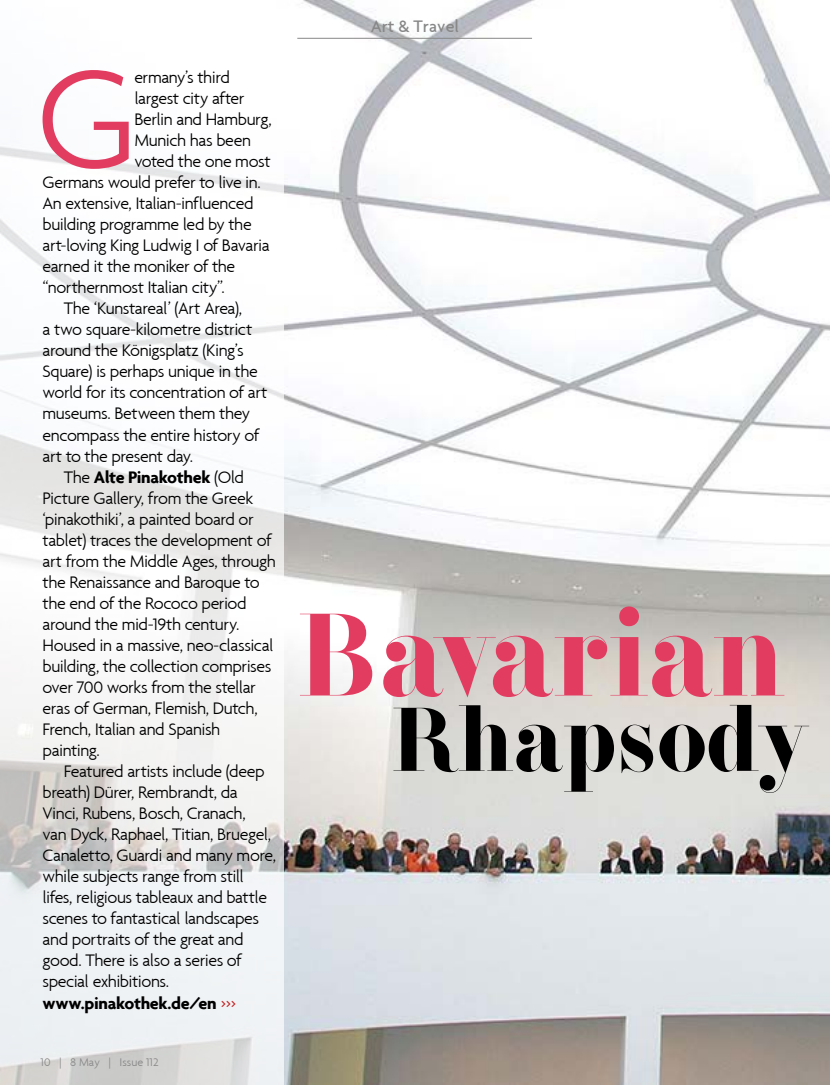
<style>
.page{position:relative;width:830px;height:1085px;background:#fff}
.page>*{position:absolute;margin:0;border:0;box-sizing:border-box;transform-origin:0 0}
.t1{font:300 149.7px "Agenda";color:#e23d61}
.t2{font:800 116.7px "F Bella";color:#e23d61}
.t3{font:800 90px "F Bella";color:#000}
.t4{font:300 18px "Agenda";letter-spacing:-.025em;color:#000}
.t5{font:700 18px "Agenda";letter-spacing:-.02em;color:#000}
.t6{font:500 18px "Agenda";color:#878787}
.t7{font:300 12px "Agenda";color:#878787}
.s1{font-weight:300}
.s2{font-weight:300;color:#c41a1c}
</style>
<div class="page">
<img style="left:284px;top:0;width:545px;height:1084px">
<svg style="left:0;top:146px;width:284px;height:938px;fill:#f4f5f6"></svg>
<hr style="left:297px;top:38px;width:234px;height:1px;background:#878787">
<h1 class="t1" style="left:36px;top:31px;width:103px">G</h1>
<p class="t4" style="left:134px;top:67px;width:97px">ermany’s third</p>
<p class="t4" style="left:134px;top:88px;width:112px">largest city after</p>
<p class="t4" style="left:134px;top:109px;width:139px">Berlin and Hamburg,</p>
<p class="t4" style="left:134px;top:130px;width:118px">Munich has been</p>
<p class="t4" style="left:134px;top:151px;width:138px">voted the one most</p>
<p class="t4" style="left:43px;top:172px;width:220px">Germans would prefer to live in.</p>
<p class="t4" style="left:43px;top:193px;width:212px">An extensive, Italian-influenced</p>
<p class="t4" style="left:43px;top:214px;width:210px">building programme led by the</p>
<p class="t4" style="left:43px;top:235px;width:228px">art-loving King Ludwig I of Bavaria</p>
<p class="t4" style="left:43px;top:256px;width:194px">earned it the moniker of the</p>
<p class="t4" style="left:43px;top:277px;width:184px">“northernmost Italian city”.</p>
<p class="t4" style="left:64px;top:298px;width:180px">The ‘Kunstareal’ (Art Area),</p>
<p class="t4" style="left:43px;top:319px;width:211px">a two square-kilometre district</p>
<p class="t4" style="left:43px;top:340px;width:203px">around the Königsplatz (King’s</p>
<p class="t4" style="left:43px;top:361px;width:217px">Square) is perhaps unique in the</p>
<p class="t4" style="left:43px;top:382px;width:226px">world for its concentration of art</p>
<p class="t4" style="left:43px;top:403px;width:209px">museums. Between them they</p>
<p class="t4" style="left:43px;top:424px;width:218px">encompass the entire history of</p>
<p class="t4" style="left:43px;top:445px;width:152px">art to the present day.</p>
<p class="t5" style="left:64px;top:465px;width:182px"><span class="s1">The</span> Alte Pinakothek <span class="s1">(Old</span></p>
<p class="t4" style="left:43px;top:487px;width:212px">Picture Gallery, from the Greek</p>
<p class="t4" style="left:43px;top:508px;width:213px">‘pinakothiki’, a painted board or</p>
<p class="t4" style="left:43px;top:529px;width:231px">tablet) traces the development of</p>
<p class="t4" style="left:43px;top:550px;width:235px">art from the Middle Ages, through</p>
<p class="t4" style="left:43px;top:571px;width:219px">the Renaissance and Baroque to</p>
<p class="t4" style="left:43px;top:592px;width:205px">the end of the Rococo period</p>
<p class="t4" style="left:43px;top:613px;width:198px">around the mid-19th century.</p>
<p class="t4" style="left:43px;top:634px;width:232px">Housed in a massive, neo-classical</p>
<p class="t4" style="left:43px;top:655px;width:230px">building, the collection comprises</p>
<p class="t4" style="left:43px;top:676px;width:215px">over 700 works from the stellar</p>
<p class="t4" style="left:43px;top:697px;width:217px">eras of German, Flemish, Dutch,</p>
<p class="t4" style="left:43px;top:718px;width:179px">French, Italian and Spanish</p>
<p class="t4" style="left:43px;top:739px;width:59px">painting.</p>
<p class="t4" style="left:64px;top:760px;width:202px">Featured artists include (deep</p>
<p class="t4" style="left:43px;top:781px;width:197px">breath) Dürer, Rembrandt, da</p>
<p class="t4" style="left:43px;top:802px;width:205px">Vinci, Rubens, Bosch, Cranach,</p>
<p class="t4" style="left:43px;top:823px;width:230px">van Dyck, Raphael, Titian, Bruegel,</p>
<p class="t4" style="left:43px;top:844px;width:235px">Canaletto, Guardi and many more,</p>
<p class="t4" style="left:43px;top:865px;width:203px">while subjects range from still</p>
<p class="t4" style="left:43px;top:886px;width:226px">lifes, religious tableaux and battle</p>
<p class="t4" style="left:43px;top:907px;width:218px">scenes to fantastical landscapes</p>
<p class="t4" style="left:43px;top:928px;width:202px">and portraits of the great and</p>
<p class="t4" style="left:43px;top:949px;width:201px">good. There is also a series of</p>
<p class="t4" style="left:43px;top:970px;width:128px">special exhibitions.</p>
<p class="t5" style="left:43px;top:991px;width:195px">www.pinakothek.de/en <span class="s2">&gt;&gt;&gt;</span></p>
<p class="t7" style="left:40px;top:1054px;width:119px">10 | 8 May | Issue 112</p>
<p class="t6" style="left:370px;top:15px;width:90px">Art &amp; Travel</p>
<h2 class="t2" style="left:298px;top:586px;width:489px">Bavarian</h2>
<h3 class="t3" style="left:392px;top:687px;width:419px">Rhapsody</h3>
</div>
